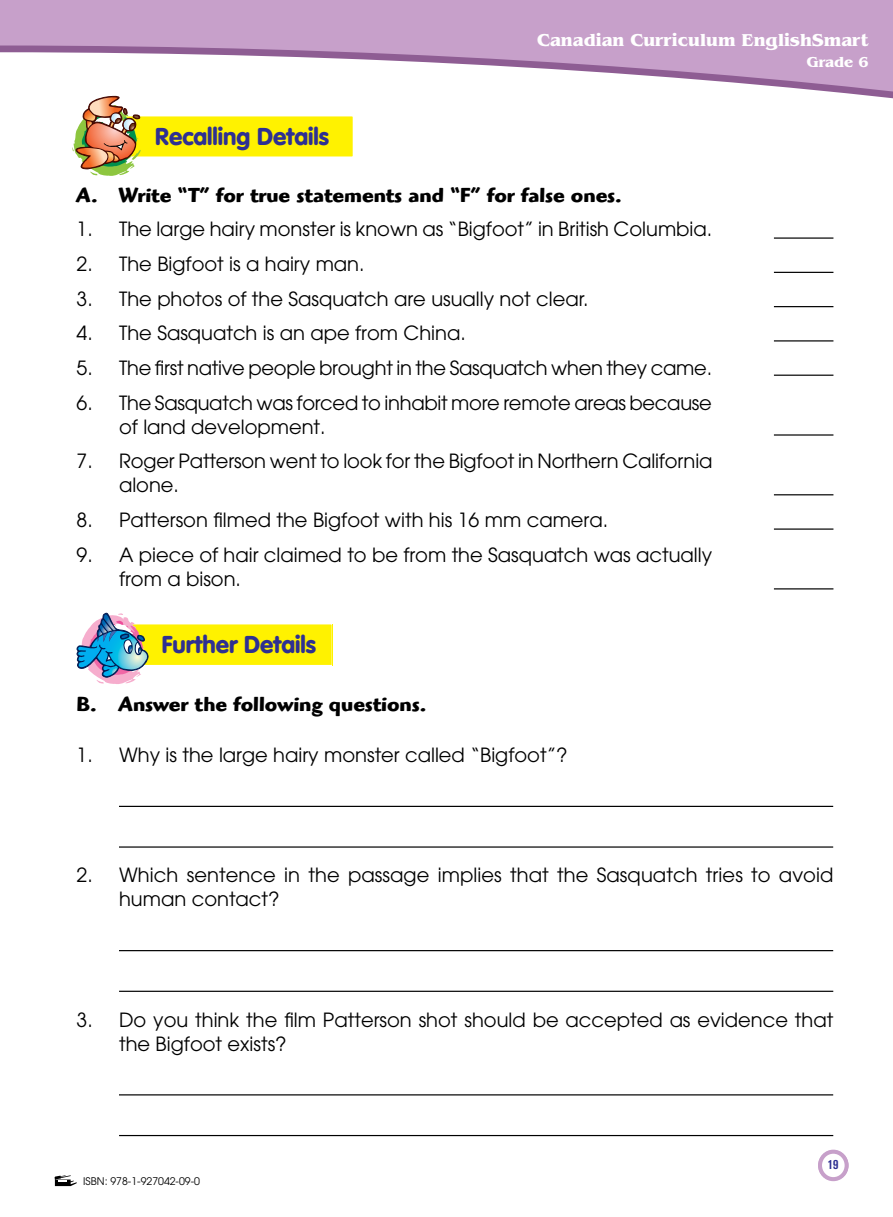
<style>
.page{position:relative;width:893px;height:1217px;background:#fff}
.page>*{position:absolute;margin:0;border:0;box-sizing:border-box;transform-origin:0 0}
.t1{font:900 24px "VAG Rounded";color:#2e3092}
.t2{font:700 21px "Highlander";color:#000}
.t3{font:19.5px/24px "Avant Garde";color:#000}
.t4{font:700 18px "Benguiat";color:#fff}
.t5{font:700 15px "Benguiat";letter-spacing:-.005em;color:#fff}
.t6{font:700 condensed 13.5px "Akzidenz Grotesk BE";color:#2e3092}
.t7{font:10.5px "Avant Garde";color:#000}
</style>
<div class="page">
<svg style="left:0;top:0;width:893px;height:99px;fill:#c7a0ca"></svg>
<svg style="left:54px;top:1175px;width:23px;height:11px"></svg>
<div style="left:123px;top:115px;width:231px;height:42px;background:#fff200"></div>
<div style="left:122px;top:114px;width:233px;height:44px;border:2px solid #fff"></div>
<img style="left:72px;top:96px;width:69px;height:80px">
<hr style="left:119px;top:805px;width:714px;height:1px;background:#000">
<hr style="left:119px;top:846px;width:714px;height:1px;background:#000">
<hr style="left:119px;top:949px;width:714px;height:2px;background:#000">
<hr style="left:119px;top:990px;width:714px;height:1px;background:#000">
<hr style="left:119px;top:1093px;width:714px;height:2px;background:#000">
<hr style="left:119px;top:1134px;width:714px;height:1px;background:#000">
<svg style="left:76px;top:612px;width:256px;height:72px"></svg>
<hr style="left:774px;top:237px;width:59px;height:1px;background:#000">
<hr style="left:774px;top:272px;width:59px;height:1px;background:#000">
<hr style="left:774px;top:306px;width:59px;height:1px;background:#000">
<hr style="left:774px;top:340px;width:59px;height:1px;background:#000">
<hr style="left:774px;top:374px;width:59px;height:2px;background:#000">
<hr style="left:774px;top:434px;width:59px;height:1px;background:#000">
<hr style="left:774px;top:494px;width:59px;height:1px;background:#000">
<hr style="left:774px;top:528px;width:59px;height:1px;background:#000">
<hr style="left:774px;top:588px;width:59px;height:1px;background:#000">
<svg style="left:818px;top:1149px;width:30px;height:31px"></svg>
<div style="left:822px;top:1153px;width:23px;height:23px;background:#fff;border-radius:50%"></div>
<p class="t1" style="left:155px;top:122px;width:175px">Recalling Details</p>
<p class="t4" style="left:537px;top:30px;width:333px">Canadian Curriculum EnglishSmart</p>
<p class="t5" style="left:807px;top:53px;width:63px">Grade 6</p>
<p class="t2" style="left:76px;top:183px;width:547px">A. Write “T” for true statements and “F” for false ones.</p>
<p class="t3" style="left:77px;top:217px;width:637px">1. The large hairy monster is known as “Bigfoot” in British Columbia.</p>
<p class="t3" style="left:77px;top:252px;width:290px">2. The Bigfoot is a hairy man.</p>
<p class="t3" style="left:77px;top:286px;width:514px">3. The photos of the Sasquatch are usually not clear.</p>
<p class="t3" style="left:77px;top:321px;width:391px">4. The Sasquatch is an ape from China.</p>
<p class="t3" style="left:77px;top:356px;width:637px">5. The first native people brought in the Sasquatch when they came.</p>
<p class="t3" style="left:119px;top:390px;width:594px;text-indent:-43px">6. The Sasquatch was forced to inhabit more remote areas because of land development.</p>
<p class="t3" style="left:119px;top:449px;width:595px;text-indent:-43px">7. Roger Patterson went to look for the Bigfoot in Northern California alone.</p>
<p class="t3" style="left:77px;top:508px;width:533px">8. Patterson filmed the Bigfoot with his 16 mm camera.</p>
<p class="t3" style="left:119px;top:542px;width:595px;text-indent:-43px">9. A piece of hair claimed to be from the Sasquatch was actually from a bison.</p>
<p class="t1" style="left:162px;top:629px;width:156px">Further Details</p>
<p class="t2" style="left:76px;top:691px;width:351px">B. Answer the following questions.</p>
<p class="t3" style="left:77px;top:742px;width:493px">1. Why is the large hairy monster called “Bigfoot”?</p>
<p class="t3" style="left:119px;top:862px;width:716px;text-indent:-43px">2. Which sentence in the passage implies that the Sasquatch tries to avoid human contact?</p>
<p class="t3" style="left:119px;top:1007px;width:716px;text-indent:-43px">3. Do you think the film Patterson shot should be accepted as evidence that the Bigfoot exists?</p>
<p class="t7" style="left:83px;top:1174px;width:118px">ISBN: 978-1-927042-09-0</p>
<p class="t6" style="left:828px;top:1156px;width:12px">1919</p>
</div>
